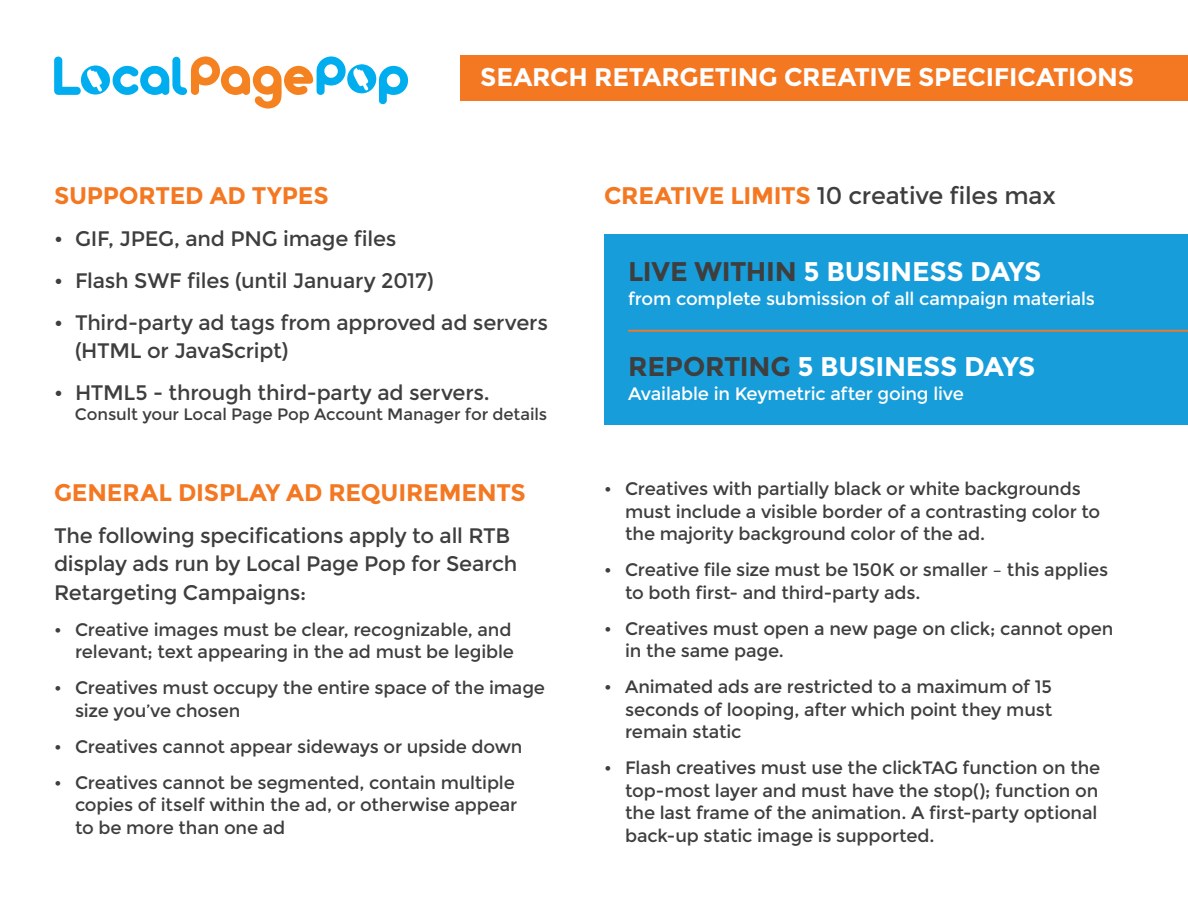
<style>
.page{position:relative;width:1188px;height:918px;background:#fff}
.page>*{position:absolute;margin:0;border:0;box-sizing:border-box;transform-origin:0 0}
.t1{font:700 27px "Montserrat";letter-spacing:-.01em;color:#fff}
.t2{font:700 25.5px "Montserrat";letter-spacing:-.01em;color:#fff}
.t3{font:700 24px "Montserrat";letter-spacing:-.01em;color:#f47721}
.t4{font:24px "Montserrat";letter-spacing:-.01em;color:#3e3e3f}
.t5{font:21px/28.5px "Montserrat";letter-spacing:-.01em;color:#3e3e3f}
.t6{font:18px/22.5px "Montserrat";letter-spacing:-.01em;color:#3e3e3f}
.t7{font:18px "Montserrat";letter-spacing:-.01em;color:#fff}
.t8{font:16.5px "Montserrat";letter-spacing:-.005em;color:#3e3e3f}
.s1{font-weight:700;color:#f47721}
.s2{color:#3e3e3f}
</style>
<div class="page">
<div style="left:604px;top:234px;width:584px;height:190px;background:#179dd9"></div>
<hr style="left:628px;top:330px;width:560px;height:2px;background:#f47721">
<svg style="left:54px;top:56px;width:354px;height:53px"></svg>
<div style="left:460px;top:55px;width:728px;height:46px;background:#f47721"></div>
<p class="t2" style="left:480px;top:62px;width:655px">SEARCH RETARGETING CREATIVE SPECIFICATIONS</p>
<p class="t3" style="left:54px;top:181px;width:276px">SUPPORTED AD TYPES</p>
<p class="t5" style="left:54px;top:224px;width:344px">• GIF, JPEG, and PNG image files</p>
<p class="t5" style="left:54px;top:266px;width:381px">• Flash SWF files (until January 2017)</p>
<p class="t5" style="left:75px;top:308px;width:474px;text-indent:-21px">• Third-party ad tags from approved ad servers (HTML or JavaScript)</p>
<p class="t5" style="left:54px;top:379px;width:437px">• HTML5 - through third-party ad servers.</p>
<p class="t8" style="left:75px;top:404px;width:474px">Consult your Local Page Pop Account Manager for details</p>
<p class="t3" style="left:54px;top:478px;width:473px">GENERAL DISPLAY AD REQUIREMENTS</p>
<p class="t5" style="left:54px;top:521px;width:465px">The following specifications apply to all RTB display ads run by Local Page Pop for Search<br>Retargeting Campaigns:</p>
<p class="t6" style="left:54px;top:618px;width:462px;text-align:right">• Creative images must be clear, recognizable, and relevant; text appearing in the ad must be legible</p>
<p class="t6" style="left:75px;top:677px;width:472px;text-indent:-21px">• Creatives must occupy the entire space of the image size you’ve chosen</p>
<p class="t6" style="left:54px;top:735px;width:470px">• Creatives cannot appear sideways or upside down</p>
<p class="t6" style="left:75px;top:771px;width:444px;text-indent:-21px">• Creatives cannot be segmented, contain multiple copies of itself within the ad, or otherwise appear to be more than one ad</p>
<p class="t4" style="left:604px;top:181px;width:453px"><span class="s1">CREATIVE LIMITS</span> 10 creative files max</p>
<p class="t1" style="left:628px;top:255px;width:415px"><span class="s2">LIVE WITHIN</span> 5 BUSINESS DAYS</p>
<p class="t7" style="left:628px;top:288px;width:468px">from complete submission of all campaign materials</p>
<p class="t1" style="left:628px;top:350px;width:409px"><span class="s2">REPORTING</span> 5 BUSINESS DAYS</p>
<p class="t7" style="left:628px;top:383px;width:337px">Available in Keymetric after going live</p>
<p class="t6" style="left:625px;top:478px;width:477px;text-indent:-21px">• Creatives with partially black or white backgrounds must include a visible border of a contrasting color to the majority background color of the ad.</p>
<p class="t6" style="left:625px;top:559px;width:484px;text-indent:-21px">• Creative file size must be 150K or smaller – this applies to both first- and third-party ads.</p>
<p class="t6" style="left:625px;top:617px;width:490px;text-indent:-21px">• Creatives must open a new page on click; cannot open in the same page.</p>
<p class="t6" style="left:625px;top:676px;width:429px;text-align:justify;text-indent:-21px">• Animated ads are restricted to a maximum of 15 seconds of looping, after which point they must remain static</p>
<p class="t6" style="left:625px;top:757px;width:477px;text-indent:-21px">• Flash creatives must use the clickTAG function on the top-most layer and must have the stop(); function on the last frame of the animation. A first-party optional back-up static image is supported.</p>
</div>
